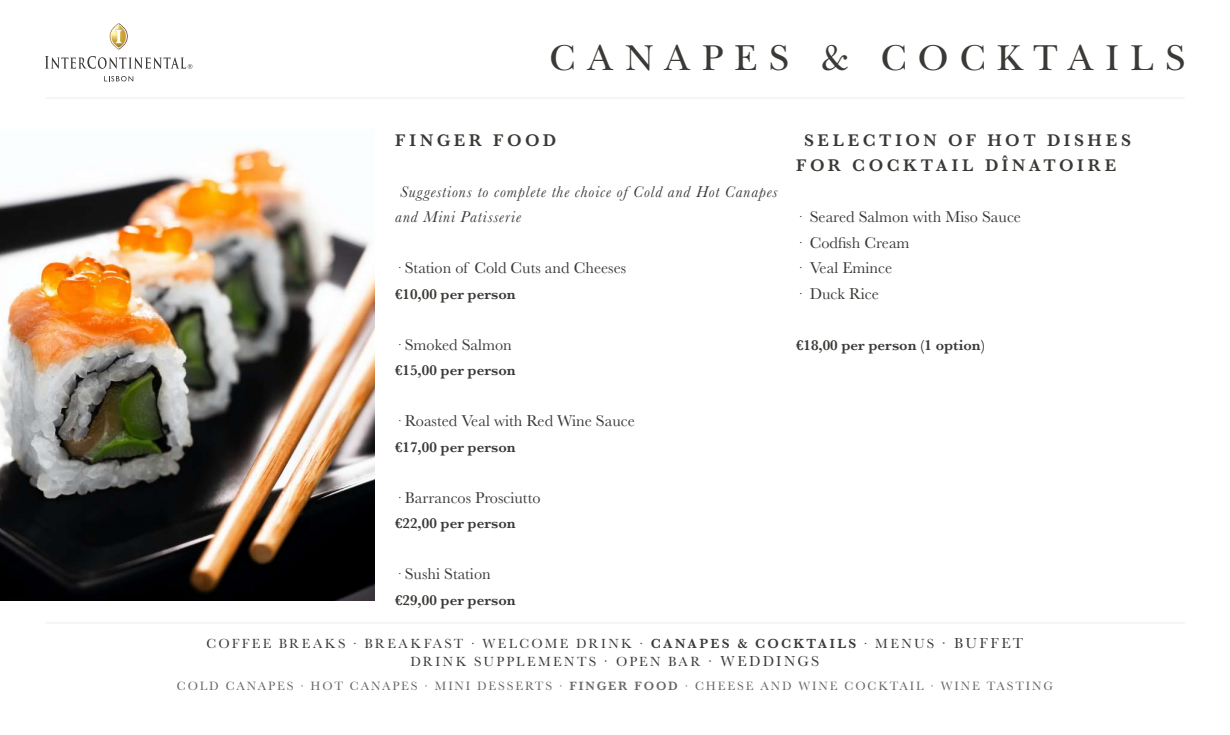
<style>
.page{position:relative;width:1230px;height:735px;background:#fff}
.page>*{position:absolute;margin:0;border:0;box-sizing:border-box;transform-origin:0 0}
.t1{font:37.5px "New Baskerville";letter-spacing:.31em;color:#3b3936}
.t2{font:600 17.5px/25.5px "Baskerville";letter-spacing:.2em;color:#3b3936}
.t3{font:16.25px/25.5px "Baskerville";color:#3b3936}
.t4{font:italic 16.25px/25.5px "Baskerville";letter-spacing:.055em;color:#3b3936}
.t5{font:600 15px "Baskerville";color:#3b3936}
.t6{font:13.75px/17.5px "Baskerville MT Std";letter-spacing:.175em;color:#3b3936;text-align:center}
.t7{font:12.5px "Baskerville MT Std";letter-spacing:.15em;color:#666768}
.s1{font-weight:600}
.s2{font-size:15px}
</style>
<div class="page">
<hr style="left:45px;top:98px;width:1140px;height:1px;background:#ecedee">
<img style="left:0;top:147px;width:375px;height:454px">
<hr style="left:45px;top:623px;width:1140px;height:1px;background:#ecedee">
<svg style="left:104px;top:76px;width:29px;height:5px"></svg>
<svg style="left:45px;top:56px;width:147px;height:13px"></svg>
<svg style="left:110px;top:23px;width:18px;height:27px"></svg>
<h1 class="t1" style="left:550px;top:37px;width:637px">CANAPES &amp; COCKTAILS</h1>
<p class="t2" style="left:395px;top:127px;width:163px">FINGER FOOD</p>
<p class="t4" style="left:395px;top:179px;width:384px">Suggestions to complete the choice of Cold and Hot Canapes and Mini Patisserie</p>
<p class="t3" style="left:395px;top:256px;width:232px">· Station of Cold Cuts and Cheeses</p>
<p class="t5" style="left:395px;top:283px;width:122px">€10,00 per person</p>
<p class="t3" style="left:395px;top:332px;width:118px">· Smoked Salmon</p>
<p class="t5" style="left:395px;top:360px;width:122px">€15,00 per person</p>
<p class="t3" style="left:395px;top:409px;width:241px">· Roasted Veal with Red Wine Sauce</p>
<p class="t5" style="left:395px;top:436px;width:122px">€17,00 per person</p>
<p class="t3" style="left:395px;top:485px;width:147px">· Barrancos Prosciutto</p>
<p class="t5" style="left:395px;top:513px;width:122px">€22,00 per person</p>
<p class="t3" style="left:395px;top:562px;width:97px">· Sushi Station</p>
<p class="t5" style="left:395px;top:589px;width:122px">€29,00 per person</p>
<p class="t2" style="left:796px;top:127px;width:336px;text-indent:8px">SELECTION OF HOT DISHES<br>FOR COCKTAIL DÎNATOIRE</p>
<p class="t3" style="left:796px;top:205px;width:226px">· Seared Salmon with Miso Sauce · Codfish Cream<br>· Veal Emince<br>· Duck Rice</p>
<p class="t5" style="left:796px;top:334px;width:190px">€18,00 per person (1 option)</p>
<p class="t6" style="left:207px;top:635px;width:818px">COFFEE BREAKS · BREAKFAST · WELCOME DRINK · <span class="s1">CANAPES &amp; COCKTAILS</span> · MENUS <span class="s2">· BUFFET<br></span>DRINK SUPPLEMENTS <span class="s2">·</span> OPEN BAR <span class="s2">· WEDDINGS</span></p>
<p class="t7" style="left:177px;top:679px;width:878px">COLD CANAPES · HOT CANAPES · MINI DESSERTS · <span class="s1">FINGER FOOD</span> · CHEESE AND WINE COCKTAIL · WINE TASTING</p>
</div>
